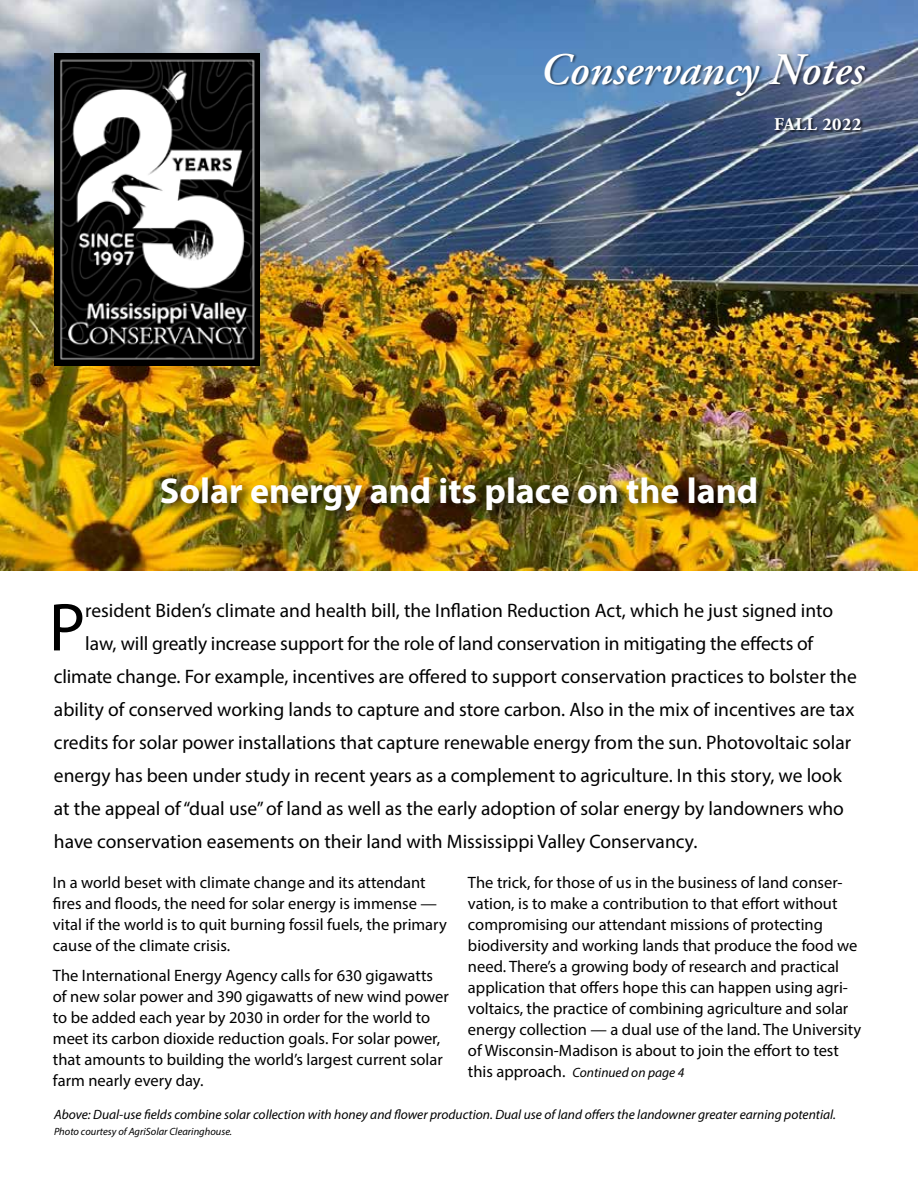
<style>
.page{position:relative;width:918px;height:1188px;background:#fff}
.page>*{position:absolute;margin:0;border:0;box-sizing:border-box;transform-origin:0 0}
.t1{font:68.4px "Myriad Pro";color:#000}
.t2{font:italic 600 45px "Adobe Garamond Pro";color:#fff}
.t3{font:700 36px "Myriad Pro";color:#fff}
.t4{font:19.5px "Myriad Pro";color:#000}
.t5{font:700 18px "Adobe Garamond Pro";letter-spacing:.03em;color:#fff}
.t6{font:16.5px/21px "Myriad Pro";color:#000}
.t7{font:italic 13.5px "Myriad Pro";color:#000}
.t8{font:italic 10.5px "Myriad Pro";color:#000}
.s1{font-style:normal;font-size:16.5px}
</style>
<div class="page">
<img style="left:0;top:0;width:918px;height:570px">
<div style="left:774px;top:117px;width:91px;height:17px;background:#000;opacity:.75"></div>
<img style="left:54px;top:54px;width:206px;height:311px">
<div style="left:545px;top:53px;width:324px;height:46px;background:#000;opacity:.5"></div>
<div style="left:160px;top:474px;width:611px;height:49px;background:#000;opacity:.8"></div>
<h2 class="t2" style="left:540px;top:43px;width:325px">Conservancy Notes</h2>
<p class="t5" style="left:774px;top:114px;width:89px">FALL 2022</p>
<h3 class="t3" style="left:160px;top:467px;width:600px">Solar energy and its place on the land</h3>
<h1 class="t1" style="left:49px;top:585px;width:38px">P</h1>
<p class="t4" style="left:85px;top:599px;width:749px">resident Biden’s climate and health bill, the Inflation Reduction Act, which he just signed into</p>
<p class="t4" style="left:85px;top:632px;width:730px">law, will greatly increase support for the role of land conservation in mitigating the effects of</p>
<p class="t4" style="left:54px;top:665px;width:804px">climate change. For example, incentives are offered to support conservation practices to bolster the</p>
<p class="t4" style="left:54px;top:698px;width:802px">ability of conserved working lands to capture and store carbon. Also in the mix of incentives are tax</p>
<p class="t4" style="left:54px;top:731px;width:799px">credits for solar power installations that capture renewable energy from the sun. Photovoltaic solar</p>
<p class="t4" style="left:54px;top:764px;width:789px">energy has been under study in recent years as a complement to agriculture. In this story, we look</p>
<p class="t4" style="left:54px;top:797px;width:791px">at the appeal of “dual use” of land as well as the early adoption of solar energy by landowners who</p>
<p class="t4" style="left:54px;top:830px;width:645px">have conservation easements on their land with Mississippi Valley Conservancy.</p>
<p class="t6" style="left:53px;top:872px;width:395px">In a world beset with climate change and its attendant fires and floods, the need for solar energy is immense — vital if the world is to quit burning fossil fuels, the primary cause of the climate crisis.</p>
<p class="t6" style="left:53px;top:965px;width:398px">The International Energy Agency calls for 630 gigawatts of new solar power and 390 gigawatts of new wind power to be added each year by 2030 in order for the world to meet its carbon dioxide reduction goals. For solar power, that amounts to building the world’s largest current solar farm nearly every day.</p>
<p class="t6" style="left:468px;top:872px;width:395px">The trick, for those of us in the business of land conser&shy;vation, is to make a contribution to that effort without compromising our attendant missions of protecting biodiversity and working lands that produce the food we need. There’s a growing body of research and practical application that offers hope this can happen using agri&shy;voltaics, the practice of combining agriculture and solar energy collection — a dual use of the land. The University of Wisconsin-Madison is about to join the effort to test</p>
<p class="t7" style="left:468px;top:1065px;width:218px"><span class="s1">this approach.</span> Continued on page 4</p>
<p class="t7" style="left:54px;top:1106px;width:784px">Above: Dual-use fields combine solar collection with honey and flower production. Dual use of land offers the landowner greater earning potential.</p>
<p class="t8" style="left:54px;top:1125px;width:180px">Photo courtesy of AgriSolar Clearinghouse.</p>
</div>
